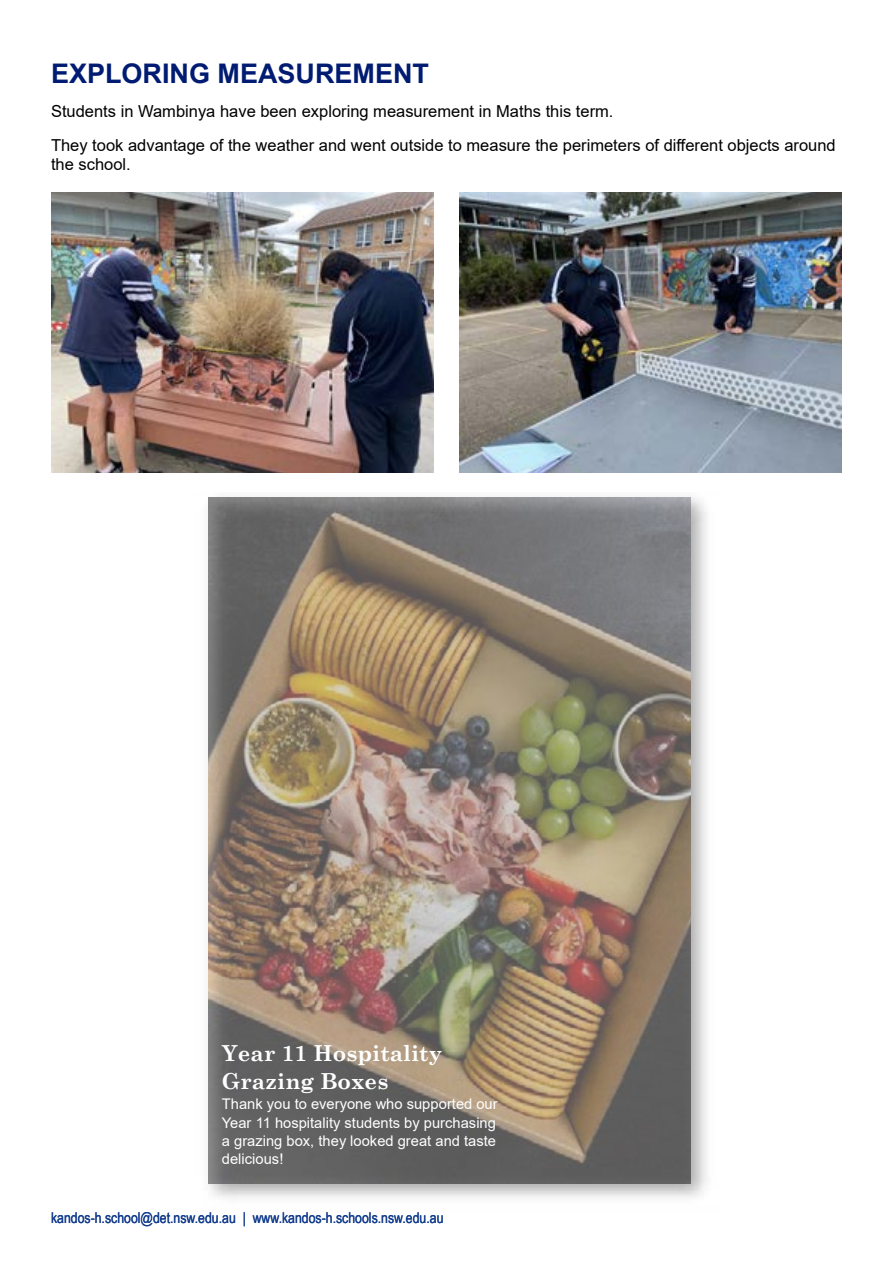
<style>
.page{position:relative;width:893px;height:1263px;background:#fff}
.page>*{position:absolute;margin:0;border:0;box-sizing:border-box;transform-origin:0 0}
.t1{font:700 27px "Arial";color:#001b72}
.t2{font:700 22.05px/27.9px "Century Schoolbook";color:#fff}
.t3{font:16.5px/33.9px "Arial";color:#000}
.t4{font:15px "Arial Narrow";color:#133d8d}
.t5{font:14.7px/18.5px "Arial";color:#fff}
</style>
<div class="page">
<img style="left:51px;top:192px;width:383px;height:280px">
<img style="left:459px;top:192px;width:383px;height:280px">
<img style="left:208px;top:497px;width:500px;height:702px">
<img style="left:209px;top:498px;width:482px;height:685px">
<h1 class="t1" style="left:51px;top:55px;width:380px">EXPLORING MEASUREMENT</h1>
<p class="t3" style="left:51px;top:94px;width:786px">Students in Wambinya have been exploring measurement in Maths this term.<br>They took advantage of the weather and went outside to measure the perimeters of different objects around</p>
<p class="t3" style="left:51px;top:147px;width:81px">the school.</p>
<h2 class="t2" style="left:222px;top:1038px;width:222px">Year 11 Hospitality<br>Grazing Boxes</h2>
<p class="t5" style="left:222px;top:1095px;width:277px">Thank you to everyone who supported our Year 11 hospitality students by purchasing a grazing box, they looked great and taste delicious!</p>
<p class="t4" style="left:51px;top:1206px;width:394px">kandos-h.school@det.nsw.edu.au | www.kandos-h.schools.nsw.edu.au</p>
</div>
